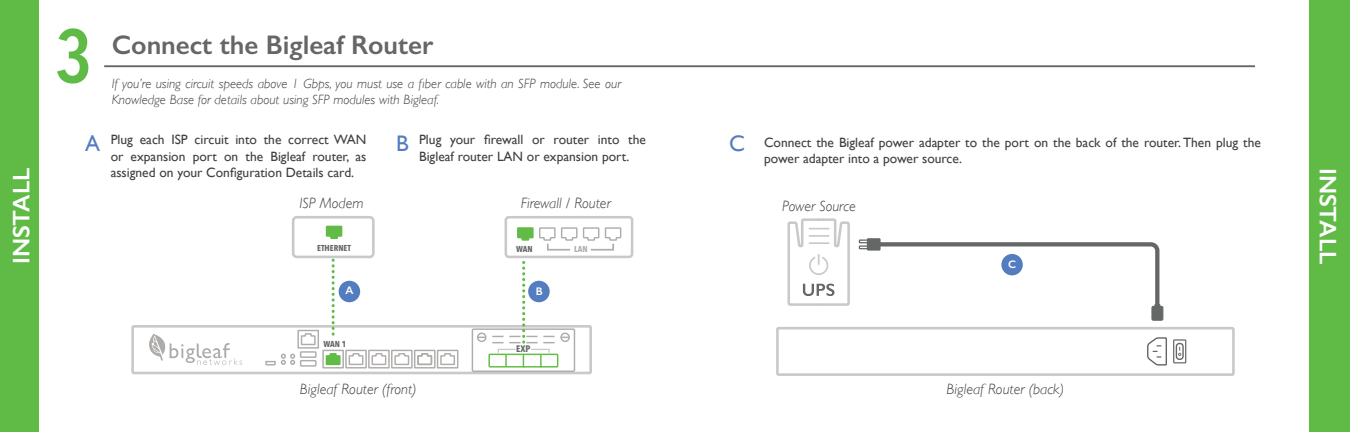
<style>
.page{position:relative;width:1350px;height:432px;background:#fff}
.page>*{position:absolute;margin:0;border:0;box-sizing:border-box;transform-origin:0 0}
.t1{font:600 75px "Avenir Next Condensed";color:#60bb46}
.t2{font:600 27px "Gill Sans";color:#666}
.t3{font:600 24px "Gill Sans";color:#fff}
.t4{font:22.5px "Gill Sans";color:#537dbf}
.t5{font:italic 300 15px "Gill Sans";color:#404040}
.t6{font:13.5px/16.2px "Gill Sans";color:#404040}
.t7{font:italic 300 13.5px/16.2px "Gill Sans";color:#404040}
.t8{font:600 11.1px "Gill Sans";color:#fff}
.t9{font:600 10.95px "Gill Sans";color:#fff}
.t10{font:700 9.45px "Avenir Next Condensed";color:#656666}
.t11{font:700 8.55px "Avenir Next Condensed";color:#656666}
.t12{font:700 8.55px "Avenir Next Condensed";color:#b0adad}
</style>
<div class="page">
<div style="left:131px;top:325px;width:461px;height:49px;border:3px solid #676767"></div>
<svg style="left:149px;top:334px;width:93px;height:31px"></svg>
<div style="left:297px;top:330px;width:22px;height:19px;border:1px solid #afadab"></div>
<svg style="left:300px;top:333px;width:16px;height:13px"></svg>
<div style="left:322px;top:350px;width:22px;height:19px;border:1px solid #afadab"></div>
<svg style="left:325px;top:353px;width:16px;height:13px"></svg>
<div style="left:345px;top:350px;width:22px;height:19px;border:1px solid #afadab"></div>
<svg style="left:348px;top:353px;width:16px;height:13px"></svg>
<div style="left:368px;top:350px;width:22px;height:19px;border:1px solid #afadab"></div>
<svg style="left:371px;top:353px;width:16px;height:13px"></svg>
<div style="left:391px;top:350px;width:22px;height:19px;border:1px solid #afadab"></div>
<svg style="left:394px;top:353px;width:16px;height:13px"></svg>
<div style="left:437px;top:350px;width:21px;height:19px;border:1px solid #afadab"></div>
<svg style="left:440px;top:353px;width:15px;height:13px"></svg>
<div style="left:414px;top:350px;width:22px;height:19px;border:1px solid #afadab"></div>
<svg style="left:417px;top:353px;width:16px;height:13px"></svg>
<div style="left:300px;top:360px;width:17px;height:7px;border:1px solid #afadab"></div>
<div style="left:300px;top:351px;width:17px;height:7px;border:1px solid #afadab"></div>
<svg style="left:265px;top:354px;width:30px;height:12px"></svg>
<div style="left:472px;top:328px;width:103px;height:44px;border:1px solid #afadab"></div>
<div style="left:560px;top:333px;width:10px;height:9px;border:1px solid #afadab;border-radius:50%"></div>
<div style="left:477px;top:333px;width:10px;height:9px;border:1px solid #afadab;border-radius:50%"></div>
<div style="left:488px;top:354px;width:70px;height:14px;border:1px solid #63bc46"></div>
<div style="left:505px;top:216px;width:128px;height:42px;border:3px solid #676767;border-radius:3px"></div>
<svg style="left:517px;top:227px;width:105px;height:24px"></svg>
<div style="left:292px;top:216px;width:83px;height:42px;border:3px solid #676767;border-radius:4px"></div>
<svg style="left:325px;top:225px;width:18px;height:15px"></svg>
<div style="left:339px;top:281px;width:21px;height:21px;background:#537dbf;border-radius:50%"></div>
<svg style="left:492px;top:262px;width:63px;height:105px"></svg>
<svg style="left:332px;top:260px;width:3px;height:76px"></svg>
<div style="left:0;top:0;width:39px;height:432px;background:#60bb46"></div>
<hr style="left:104px;top:65px;width:1151px;height:2px;background:#666">
<div style="left:1310px;top:0;width:40px;height:432px;background:#60bb46"></div>
<svg style="left:787px;top:218px;width:63px;height:88px"></svg>
<div style="left:776px;top:327px;width:459px;height:49px;border:3px solid #676767"></div>
<svg style="left:1147px;top:337px;width:20px;height:29px"></svg>
<div style="left:1176px;top:343px;width:8px;height:17px;border:1px solid #656767;border-radius:3px"></div>
<svg style="left:1178px;top:347px;width:3px;height:9px"></svg>
<div style="left:1173px;top:339px;width:13px;height:24px;border:1px solid #656767"></div>
<div style="left:867px;top:238px;width:14px;height:13px;background:#656666"></div>
<div style="left:859px;top:239px;width:11px;height:4px;border:1px solid #656666"></div>
<div style="left:859px;top:245px;width:11px;height:4px;border:1px solid #656666"></div>
<div style="left:1152px;top:306px;width:11px;height:14px;background:#656767"></div>
<div style="left:1151px;top:306px;width:12px;height:15px;border:1px solid #656767"></div>
<svg style="left:876px;top:240px;width:286px;height:66px"></svg>
<p class="t1" style="left:55px;top:-9px;width:39px">3</p>
<p class="t2" style="left:112px;top:28px;width:323px">Connect the Bigleaf Router</p>
<p class="t7" style="left:112px;top:75px;width:511px">If you’re using circuit speeds above 1 Gbps, you must use a fiber cable with an SFP module. See our<br>Knowledge Base for details about using SFP modules with Bigleaf.</p>
<p class="t6" style="left:111px;top:132px;width:257px;text-align:justify">Plug each ISP circuit into the correct WAN or expansion port on the Bigleaf router, as assigned on your Configuration Details card.</p>
<p class="t6" style="left:419px;top:132px;width:228px">Plug your firewall or router into the<br>Bigleaf router LAN or expansion port.</p>
<p class="t4" style="left:729px;top:130px;width:17px">C</p>
<p class="t4" style="left:85px;top:130px;width:17px">A</p>
<p class="t4" style="left:396px;top:130px;width:14px">B</p>
<p class="t6" style="left:764px;top:134px;width:498px">Connect the Bigleaf power adapter to the port on the back of the router. Then plug the power adapter into a power source.</p>
<p class="t3" style="left:7px;top:264px;width:98px;rotate:-90deg">INSTALL</p>
<p class="t3" style="left:1342px;top:168px;width:98px;rotate:90deg">INSTALL</p>
<p class="t5" style="left:299px;top:194px;width:66px">ISP Modem</p>
<p class="t5" style="left:521px;top:194px;width:91px">Firewall / Router</p>
<p class="t5" style="left:782px;top:197px;width:75px">Power Source</p>
<p class="t11" style="left:317px;top:242px;width:35px">ETHERNET</p>
<p class="t11" style="left:516px;top:244px;width:18px">WAN</p>
<p class="t12" style="left:574px;top:244px;width:15px">LAN</p>
<p class="t8" style="left:345px;top:284px;width:10px">A</p>
<p class="t8" style="left:536px;top:285px;width:8px">B</p>
<p class="t9" style="left:1008px;top:258px;width:9px">C</p>
<p class="t11" style="left:324px;top:339px;width:24px">WAN 1</p>
<p class="t5" style="left:300px;top:381px;width:118px">Bigleaf Router (front)</p>
<p class="t10" style="left:516px;top:343px;width:16px">EXP</p>
<p class="t5" style="left:947px;top:381px;width:119px">Bigleaf Router (back)</p>
</div>
